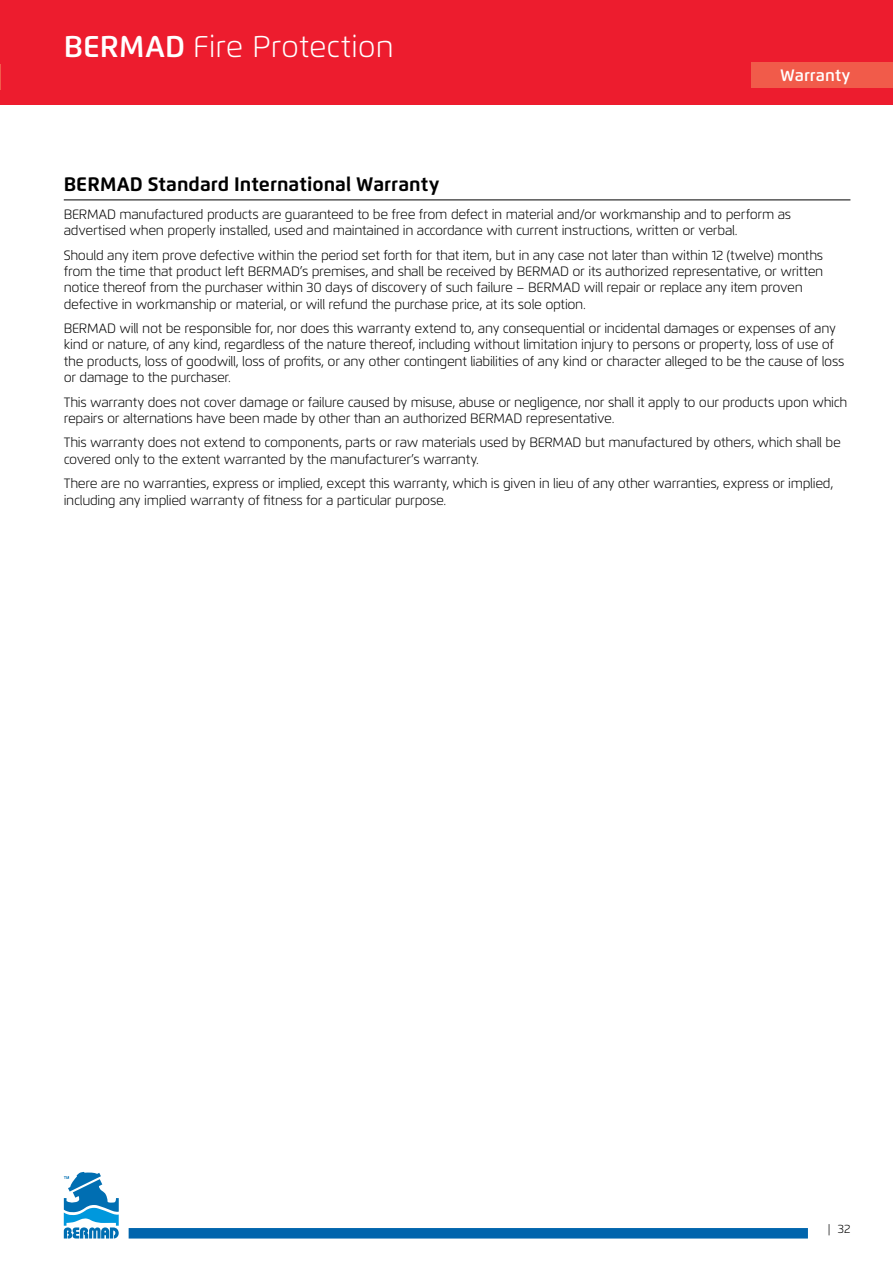
<style>
.page{position:relative;width:893px;height:1263px;background:#fff}
.page>*{position:absolute;margin:0;border:0;box-sizing:border-box;transform-origin:0 0}
.t1{font:300 30px "Flexo";color:#fff}
.model_kot{font:700 19.5px "Flexo";color:#000}
._2_series{font:600 16.5px "Flexo";letter-spacing:.005em;color:#fff}
.text_raz{font:300 13.5px/16.2px "Flexo";letter-spacing:-.025em;color:#000}
.t2{font:300 12px "Flexo";color:#000}
.s1{font-weight:600}
</style>
<div class="page">
<div style="left:0;top:0;width:893px;height:105px;background:#ed1c2e"></div>
<svg style="left:64px;top:1172px;width:55px;height:66px"></svg>
<div style="left:129px;top:1228px;width:679px;height:10px;background:#0165ad"></div>
<hr style="left:64px;top:200px;width:786px;height:1px;background:#000">
<div style="left:751px;top:62px;width:142px;height:25px;background:#f15b4a"></div>
<svg style="left:0;top:64px;width:1px;height:25px"></svg>
<h1 class="t1" style="left:64px;top:29px;width:332px"><span class="s1">BERMAD</span> Fire Protection</h1>
<p class="_2_series" style="left:780px;top:65px;width:72px">Warranty</p>
<p class="model_kot" style="left:64px;top:172px;width:377px">BERMAD Standard International Warranty</p>
<p class="text_raz" style="left:64px;top:206px;width:729px">BERMAD manufactured products are guaranteed to be free from defect in material and/or workmanship and to perform as advertised when properly installed, used and maintained in accordance with current instructions, written or verbal.</p>
<p class="text_raz" style="left:64px;top:247px;width:761px">Should any item prove defective within the period set forth for that item, but in any case not later than within 12 (twelve) months from the time that product left BERMAD’s premises, and shall be received by BERMAD or its authorized representative, or written notice thereof from the purchaser within 30 days of discovery of such failure – BERMAD will repair or replace any item proven defective in workmanship or material, or will refund the purchase price, at its sole option.</p>
<p class="text_raz" style="left:64px;top:320px;width:782px">BERMAD will not be responsible for, nor does this warranty extend to, any consequential or incidental damages or expenses of any kind or nature, of any kind, regardless of the nature thereof, including without limitation injury to persons or property, loss of use of the products, loss of goodwill, loss of profits, or any other contingent liabilities of any kind or character alleged to be the cause of loss or damage to the purchaser.</p>
<p class="text_raz" style="left:64px;top:394px;width:785px">This warranty does not cover damage or failure caused by misuse, abuse or negligence, nor shall it apply to our products upon which repairs or alternations have been made by other than an authorized BERMAD representative.</p>
<p class="text_raz" style="left:64px;top:435px;width:779px">This warranty does not extend to components, parts or raw materials used by BERMAD but manufactured by others, which shall be covered only to the extent warranted by the manufacturer’s warranty.</p>
<p class="text_raz" style="left:64px;top:476px;width:771px">There are no warranties, express or implied, except this warranty, which is given in lieu of any other warranties, express or implied, including any implied warranty of fitness for a particular purpose.</p>
<p class="t2" style="left:828px;top:1221px;width:24px">| 32</p>
</div>
